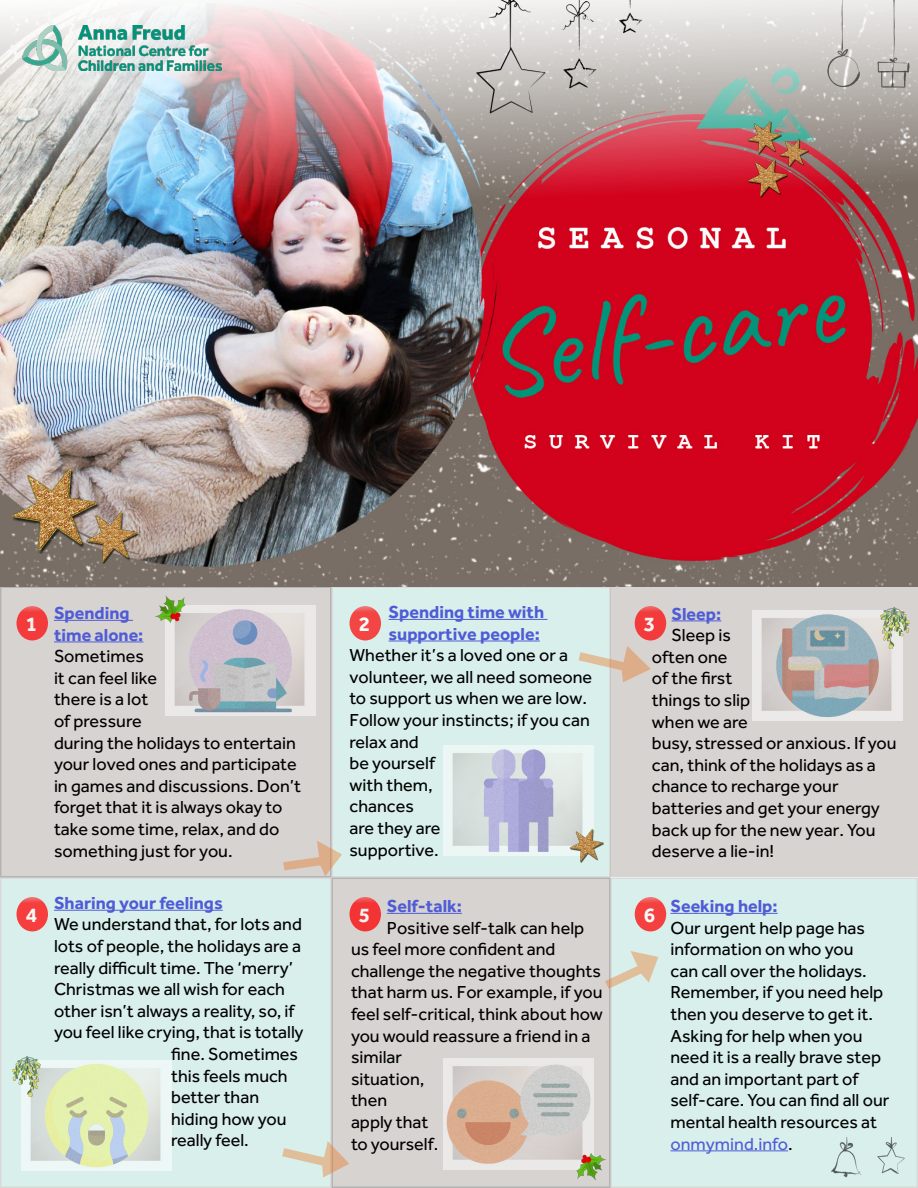
<style>
.page{position:relative;width:918px;height:1188px;background:#fff}
.page>*{position:absolute;margin:0;border:0;box-sizing:border-box;transform-origin:0 0}
.t1{font:700 21px "Effra";color:#fff}
.t2{font:18px/21.6px "Effra";color:#000}
.t3{font:700 18px/21.6px "Effra";color:#4f5cd6}
.s1{color:#4f5cd6}
</style>
<div class="page">
<div style="left:1px;top:587px;width:330px;height:290px;background:#d7d3d1"></div>
<div style="left:332px;top:587px;width:278px;height:290px;background:#d9efeb"></div>
<img style="left:0;top:0;width:918px;height:586px">
<svg style="left:283px;top:841px;width:59px;height:35px"></svg>
<div style="left:610px;top:586px;width:308px;height:292px;background:#d7d3d1"></div>
<div style="left:1px;top:878px;width:330px;height:309px;background:#d9efeb"></div>
<div style="left:332px;top:878px;width:278px;height:309px;background:#d7d3d1"></div>
<div style="left:611px;top:878px;width:306px;height:309px;background:#d9efeb"></div>
<img style="left:22px;top:26px;width:199px;height:44px">
<svg style="left:579px;top:646px;width:72px;height:36px"></svg>
<img style="left:166px;top:605px;width:150px;height:111px">
<img style="left:444px;top:745px;width:150px;height:110px">
<img style="left:752px;top:611px;width:150px;height:110px">
<img style="left:21px;top:1060px;width:150px;height:110px">
<svg style="left:16px;top:606px;width:32px;height:34px"></svg>
<svg style="left:350px;top:606px;width:31px;height:34px"></svg>
<svg style="left:635px;top:606px;width:31px;height:34px"></svg>
<svg style="left:16px;top:897px;width:32px;height:34px"></svg>
<svg style="left:350px;top:897px;width:31px;height:34px"></svg>
<svg style="left:635px;top:897px;width:31px;height:34px"></svg>
<svg style="left:282px;top:1141px;width:67px;height:36px"></svg>
<svg style="left:605px;top:951px;width:53px;height:38px"></svg>
<hr style="left:54px;top:620px;width:79px;height:1px;background:#4f5cd6">
<hr style="left:54px;top:641px;width:89px;height:1px;background:#4f5cd6">
<hr style="left:389px;top:619px;width:159px;height:1px;background:#4f5cd6">
<hr style="left:389px;top:641px;width:151px;height:1px;background:#4f5cd6">
<hr style="left:672px;top:620px;width:49px;height:1px;background:#4f5cd6">
<hr style="left:54px;top:910px;width:169px;height:1px;background:#4f5cd6">
<img style="left:444px;top:1059px;width:150px;height:110px">
<hr style="left:387px;top:913px;width:75px;height:1px;background:#4f5cd6">
<hr style="left:670px;top:913px;width:108px;height:1px;background:#4f5cd6">
<hr style="left:670px;top:1150px;width:118px;height:1px;background:#4f5cd6">
<img style="left:797px;top:0;width:121px;height:121px">
<img style="left:826px;top:1137px;width:92px;height:51px">
<img style="left:748px;top:158px;width:39px;height:40px">
<img style="left:780px;top:138px;width:28px;height:28px">
<img style="left:747px;top:120px;width:34px;height:34px">
<img style="left:570px;top:828px;width:34px;height:34px">
<img style="left:11px;top:466px;width:88px;height:88px">
<img style="left:85px;top:510px;width:53px;height:53px">
<img style="left:471px;top:0;width:172px;height:126px">
<img style="left:881px;top:607px;width:28px;height:41px">
<img style="left:155px;top:595px;width:33px;height:33px">
<img style="left:573px;top:1147px;width:33px;height:34px">
<img style="left:12px;top:1056px;width:28px;height:41px">
<p class="t3" style="left:389px;top:601px;width:157px">Spending time with supportive people:</p>
<p class="t2" style="left:350px;top:644px;width:244px">Whether it’s a loved one or a volunteer, we all need someone to support us when we are low.<br>Follow your instincts; if you can relax and<br>be yourself<br>with them,<br>chances<br>are they are<br>supportive.</p>
<p class="t3" style="left:54px;top:602px;width:91px">Spending time alone:</p>
<p class="t2" style="left:54px;top:645px;width:249px">Sometimes<br>it can feel like<br>there is a lot<br>of pressure<br>during the holidays to entertain your loved ones and participate in games and discussions. Don’t forget that it is always okay to take some time, relax, and do something just for you.</p>
<p class="t3" style="left:672px;top:602px;width:51px">Sleep:</p>
<p class="t2" style="left:652px;top:624px;width:246px;text-indent:20px">Sleep is<br>often one<br>of the first<br>things to slip<br>when we are<br>busy, stressed or anxious. If you can, think of the holidays as a chance to recharge your batteries and get your energy back up for the new year. You deserve a lie-in!</p>
<p class="t1" style="left:26px;top:611px;width:13px">1</p>
<p class="t1" style="left:359px;top:611px;width:13px">2</p>
<p class="t1" style="left:644px;top:611px;width:13px">3</p>
<p class="t3" style="left:54px;top:892px;width:170px">Sharing your feelings</p>
<p class="t2" style="left:54px;top:913px;width:249px">We understand that, for lots and</p>
<p class="t2" style="left:54px;top:935px;width:249px">lots of people, the holidays are a</p>
<p class="t2" style="left:54px;top:957px;width:241px">really difficult time. The ‘merry’</p>
<p class="t2" style="left:54px;top:978px;width:233px">Christmas we all wish for each</p>
<p class="t2" style="left:54px;top:1000px;width:242px">other isn’t always a reality, so, if</p>
<p class="t2" style="left:54px;top:1021px;width:251px">you feel like crying, that is totally</p>
<p class="t2" style="left:171px;top:1043px;width:128px">fine. Sometimes</p>
<p class="t2" style="left:171px;top:1065px;width:118px">this feels much</p>
<p class="t2" style="left:171px;top:1086px;width:89px">better than</p>
<p class="t2" style="left:171px;top:1108px;width:117px">hiding how you</p>
<p class="t2" style="left:171px;top:1129px;width:79px">really feel.</p>
<p class="t3" style="left:387px;top:895px;width:77px">Self-talk:</p>
<p class="t2" style="left:387px;top:917px;width:199px">Positive self-talk can help</p>
<p class="t2" style="left:351px;top:938px;width:206px">us feel more confident and</p>
<p class="t2" style="left:351px;top:960px;width:252px">challenge the negative thoughts</p>
<p class="t2" style="left:351px;top:981px;width:253px">that harm us. For example, if you</p>
<p class="t2" style="left:351px;top:1003px;width:253px">feel self-critical, think about how</p>
<p class="t2" style="left:351px;top:1025px;width:241px">you would reassure a friend in a</p>
<p class="t2" style="left:351px;top:1046px;width:53px">similar</p>
<p class="t2" style="left:351px;top:1068px;width:75px">situation,</p>
<p class="t2" style="left:351px;top:1089px;width:38px">then</p>
<p class="t2" style="left:351px;top:1111px;width:79px">apply that</p>
<p class="t2" style="left:351px;top:1133px;width:89px">to yourself.</p>
<p class="t1" style="left:26px;top:902px;width:13px">4</p>
<p class="t1" style="left:359px;top:902px;width:13px">5</p>
<p class="t1" style="left:644px;top:902px;width:13px">6</p>
<p class="t3" style="left:670px;top:895px;width:109px">Seeking help:</p>
<p class="t2" style="left:670px;top:917px;width:220px">Our urgent help page has information on who you<br>can call over the holidays.<br>Remember, if you need help then you deserve to get it.<br>Asking for help when you need it is a really brave step and an important part of self-care. You can find all our mental health resources at <span class="s1">onmymind.info</span>.</p>
</div>
